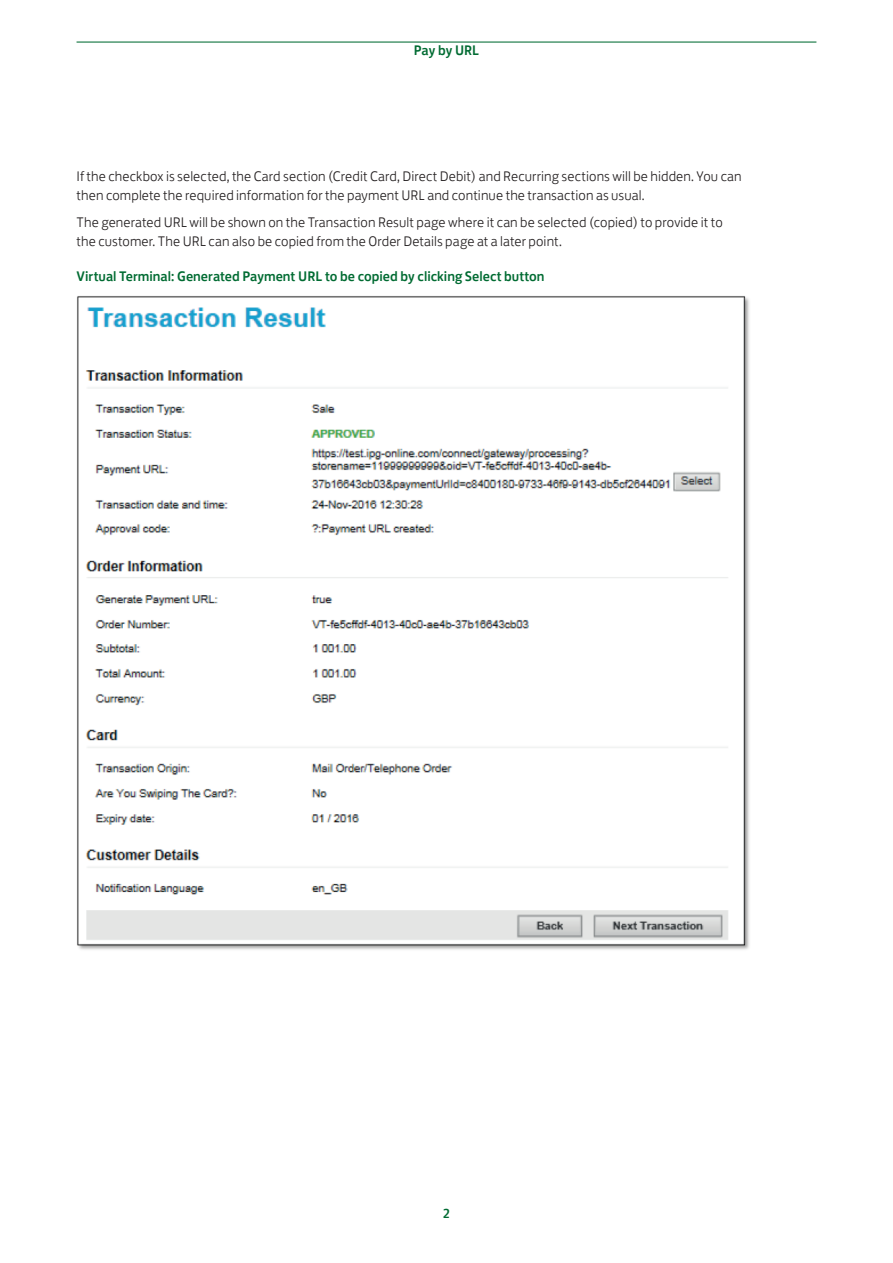
<style>
.page{position:relative;width:893px;height:1263px;background:#fff}
.page>*{position:absolute;margin:0;border:0;box-sizing:border-box;transform-origin:0 0}
.t1{font:300 14.25px/18.8px "Lloyds Bank Jack";letter-spacing:.01em;color:#231f20}
.t2{font:500 14.25px "Lloyds Bank Jack";color:#006b32}
.t3{font:500 13.5px "Lloyds Bank Jack";color:#006b32}
</style>
<div class="page">
<img style="left:77px;top:296px;width:673px;height:654px">
<hr style="left:77px;top:42px;width:739px;height:1px;background:#006b32">
<p class="t2" style="left:414px;top:39px;width:67px">Pay by URL</p>
<p class="t1" style="left:77px;top:165px;width:667px">If the checkbox is selected, the Card section (Credit Card, Direct Debit) and Recurring sections will be hidden. You can then complete the required information for the payment URL and continue the transaction as usual.</p>
<p class="t1" style="left:77px;top:211px;width:648px">The generated URL will be shown on the Transaction Result page where it can be selected (copied) to provide it to the customer. The URL can also be copied from the Order Details page at a later point.</p>
<p class="t2" style="left:77px;top:265px;width:470px">Virtual Terminal: Generated Payment URL to be copied by clicking Select button</p>
<p class="t3" style="left:443px;top:1202px;width:9px">2</p>
</div>
